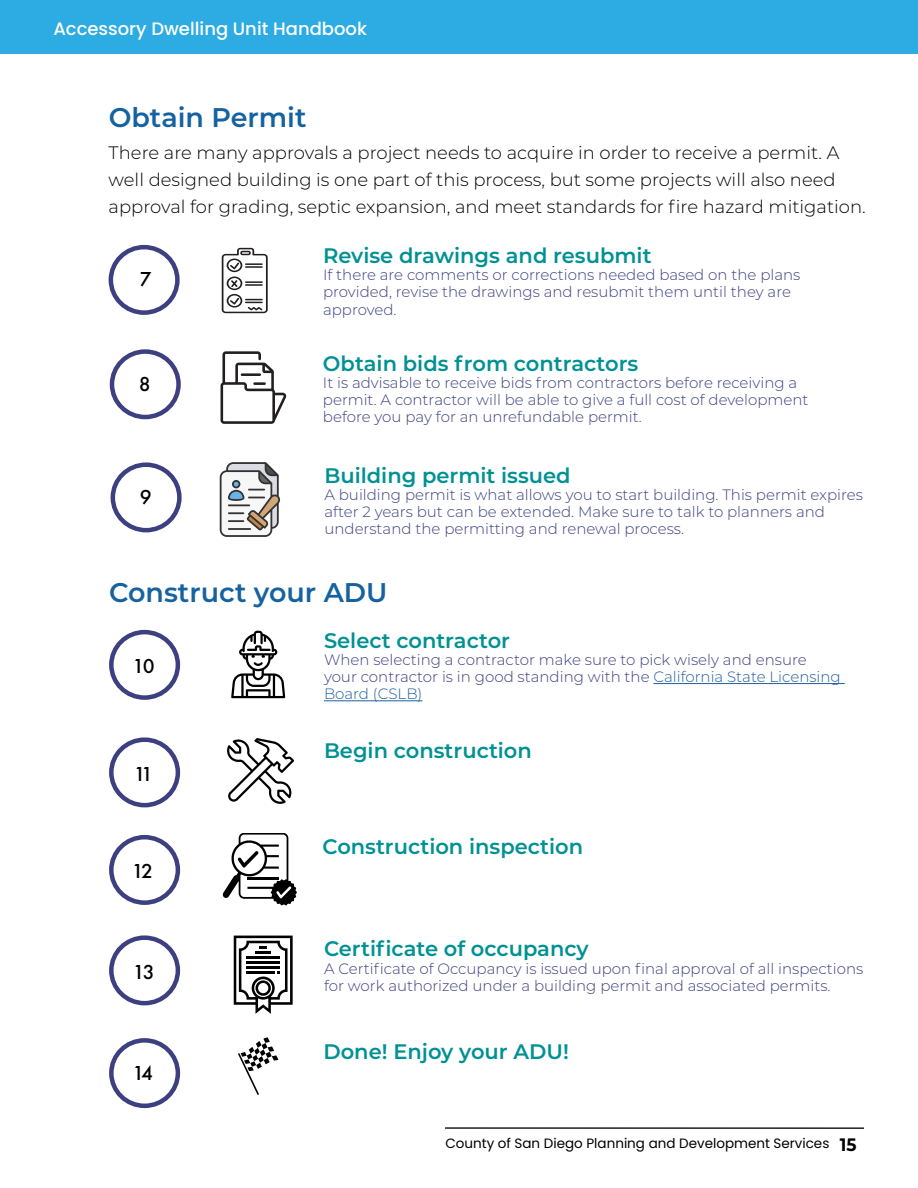
<style>
.page{position:relative;width:918px;height:1188px;background:#fff}
.page>*{position:absolute;margin:0;border:0;box-sizing:border-box;transform-origin:0 0}
.t1{font:600 27px "Montserrat";color:#1562a1}
.t2{font:600 21px "Montserrat";color:#009194}
.t3{font:500 21px "Futura PT";letter-spacing:-.125em;color:#000}
.t4{font:300 18px/27px "Montserrat";color:#000}
.t5{font:500 18px "Poppins";color:#fff}
.t6{font:300 15px/17.2px "Montserrat";color:#3c3f80}
.t7{font:13.5px "Poppins";color:#000}
.s1{color:#215e9e}
.s2{font-family:"Montserrat";font-weight:700;font-size:18px}
</style>
<div class="page">
<hr style="left:445px;top:1127px;width:419px;height:2px;background:#000">
<div style="left:0;top:0;width:918px;height:54px;background:#2cace2"></div>
<svg style="left:227px;top:738px;width:67px;height:66px"></svg>
<svg style="left:231px;top:631px;width:54px;height:67px"></svg>
<svg style="left:222px;top:248px;width:46px;height:65px"></svg>
<svg style="left:221px;top:351px;width:65px;height:73px"></svg>
<svg style="left:223px;top:833px;width:74px;height:72px"></svg>
<hr style="left:247px;top:877px;width:32px;height:2px;background:#000">
<svg style="left:234px;top:936px;width:59px;height:78px"></svg>
<hr style="left:654px;top:683px;width:191px;height:1px;background:#215e9e">
<hr style="left:324px;top:700px;width:98px;height:1px;background:#215e9e">
<svg style="left:220px;top:462px;width:60px;height:75px"></svg>
<svg style="left:238px;top:1037px;width:40px;height:58px"></svg>
<div style="left:109px;top:245px;width:71px;height:70px;border:4px solid #3c3f80;border-radius:50%"></div>
<div style="left:111px;top:462px;width:71px;height:70px;border:4px solid #3c3f80;border-radius:50%"></div>
<div style="left:110px;top:349px;width:71px;height:70px;border:4px solid #3c3f80;border-radius:50%"></div>
<div style="left:109px;top:630px;width:71px;height:70px;border:4px solid #3c3f80;border-radius:50%"></div>
<div style="left:109px;top:737px;width:71px;height:70px;border:4px solid #3c3f80;border-radius:50%"></div>
<div style="left:109px;top:835px;width:71px;height:70px;border:4px solid #3c3f80;border-radius:50%"></div>
<div style="left:109px;top:935px;width:71px;height:70px;border:4px solid #3c3f80;border-radius:50%"></div>
<div style="left:109px;top:1038px;width:71px;height:70px;border:4px solid #3c3f80;border-radius:50%"></div>
<p class="t5" style="left:53px;top:19px;width:315px">Accessory Dwelling Unit Handbook</p>
<h1 class="t1" style="left:109px;top:98px;width:199px">Obtain Permit</h1>
<p class="t4" style="left:109px;top:138px;width:759px">There are many approvals a project needs to acquire in order to receive a permit. A well designed building is one part of this process, but some projects will also need approval for grading, septic expansion, and meet standards for fire hazard mitigation.</p>
<h2 class="t3" style="left:140px;top:267px;width:13px">7</h2>
<h2 class="t3" style="left:139px;top:371px;width:13px">8</h2>
<h2 class="t3" style="left:140px;top:485px;width:13px">9</h2>
<h2 class="t2" style="left:323px;top:241px;width:330px">Revise drawings and resubmit</h2>
<p class="t6" style="left:323px;top:266px;width:479px">If there are comments or corrections needed based on the plans provided, revise the drawings and resubmit them until they are approved.</p>
<h2 class="t2" style="left:323px;top:348px;width:317px">Obtain bids from contractors</h2>
<p class="t6" style="left:323px;top:373px;width:487px">It is advisable to receive bids from contractors before receiving a permit. A contractor will be able to give a full cost of development before you pay for an unrefundable permit.</p>
<h2 class="t2" style="left:324px;top:460px;width:248px">Building permit issued</h2>
<p class="t6" style="left:324px;top:486px;width:540px">A building permit is what allows you to start building. This permit expires after 2 years but can be extended. Make sure to talk to planners and understand the permitting and renewal process.</p>
<h1 class="t1" style="left:109px;top:573px;width:280px">Construct your ADU</h1>
<h2 class="t3" style="left:132px;top:653px;width:24px">10</h2>
<h2 class="t3" style="left:134px;top:761px;width:21px">11</h2>
<h2 class="t3" style="left:132px;top:859px;width:23px">12</h2>
<h2 class="t3" style="left:133px;top:959px;width:23px">13</h2>
<h2 class="t3" style="left:132px;top:1060px;width:22px">14</h2>
<h2 class="t2" style="left:324px;top:625px;width:188px">Select contractor</h2>
<p class="t6" style="left:324px;top:650px;width:518px">When selecting a contractor make sure to pick wisely and ensure your contractor is in good standing with the <span class="s1">California State Licensing<br>Board (CSLB)</span></p>
<h2 class="t2" style="left:324px;top:736px;width:209px">Begin construction</h2>
<h2 class="t2" style="left:322px;top:831px;width:262px">Construction inspection</h2>
<h2 class="t2" style="left:324px;top:934px;width:266px">Certificate of occupancy</h2>
<p class="t6" style="left:324px;top:959px;width:541px">A Certificate of Occupancy is issued upon final approval of all inspections for work authorized under a building permit and associated permits.</p>
<h2 class="t2" style="left:323px;top:1037px;width:247px">Done! Enjoy your ADU!</h2>
<p class="t7" style="left:445px;top:1136px;width:413px">County of San Diego Planning and Development Services <span class="s2">15</span></p>
</div>
